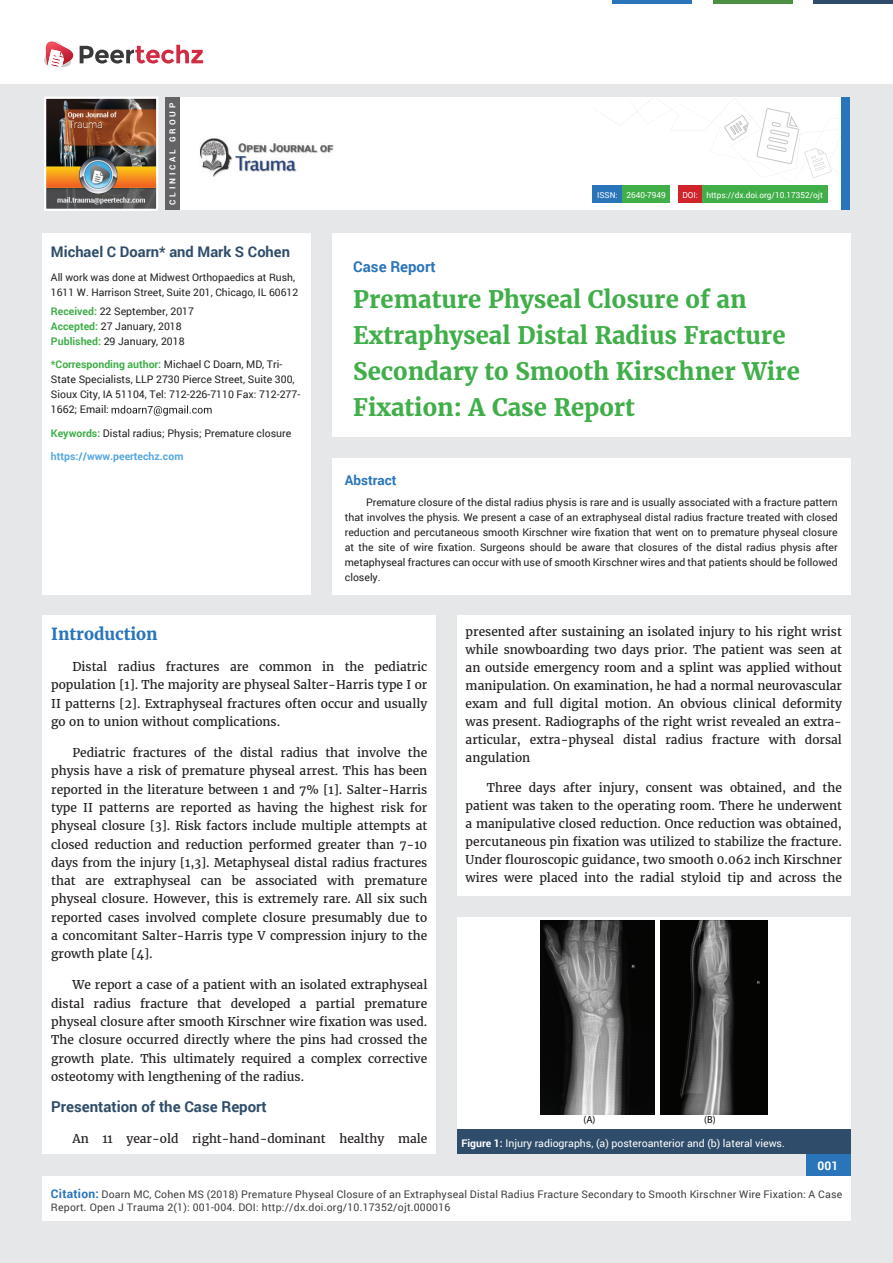
<style>
.page{position:relative;width:893px;height:1263px;background:#e6e7e9}
.page>*{position:absolute;margin:0;border:0;box-sizing:border-box;transform-origin:0 0}
.t1{font:700 23.85px/36px "Merriweather";color:#40ae49}
.t2{font:700 16.5px "Merriweather";color:#2a75ba}
.t3{font:700 15px "Roboto";color:#2f4d6a}
.t4{font:700 15px "Roboto";color:#2a75ba}
.t5{font:700 14.7px "Roboto";color:#2f4d6a}
.t6{font:700 13.5px "Roboto";color:#2a75ba}
.t7{font:12px/18.3px "Merriweather";color:#231f20;text-align:justify}
.t8{font:700 12px "Roboto";color:#fff}
.t9{font:10.5px/15px "Roboto";color:#231f20}
.t10{font:10.5px/13.5px "Roboto";letter-spacing:.02em;color:#3e3e3f}
.t11{font:10.5px "Roboto";color:#fff}
.t12{font:700 10.5px "Roboto";color:#56a7dc}
.t13{font:10.35px/15px "Roboto";color:#231f20}
.t14{font:10.35px "Myriad Pro";color:#040503}
.t15{font:8.25px "Roboto";color:#fff}
.t16{font:700 8.25px "Roboto";letter-spacing:.34em;color:#fff}
.s1{font-weight:700;color:#40ae49}
.s2{font-weight:700}
.s3{font-weight:700;font-size:12px;color:#2a75ba}
</style>
<div class="page">
<div style="left:165px;top:98px;width:684px;height:112px;background:#fff"></div>
<svg style="left:596px;top:100px;width:245px;height:78px"></svg>
<div style="left:841px;top:98px;width:8px;height:112px;background:#2a75ba"></div>
<img style="left:47px;top:100px;width:108px;height:108px">
<div style="left:44px;top:97px;width:114px;height:114px;border:2px solid #fff"></div>
<div style="left:0;top:0;width:893px;height:83px;background:#fff"></div>
<svg style="left:44px;top:41px;width:159px;height:27px"></svg>
<hr style="left:713px;top:0;width:79px;height:3px;background:#4b9041">
<hr style="left:612px;top:0;width:80px;height:3px;background:#2a75ba">
<hr style="left:813px;top:0;width:80px;height:3px;background:#2f4d6a">
<div style="left:806px;top:1154px;width:44px;height:51px;background:#2a75ba"></div>
<div style="left:42px;top:1176px;width:809px;height:44px;background:#fff"></div>
<img style="left:200px;top:138px;width:134px;height:39px">
<div style="left:165px;top:98px;width:15px;height:112px;background:#636366"></div>
<div style="left:702px;top:186px;width:125px;height:17px;background:#40ae49"></div>
<div style="left:678px;top:186px;width:24px;height:17px;background:#d1232a"></div>
<div style="left:622px;top:186px;width:48px;height:17px;background:#40ae49"></div>
<div style="left:593px;top:185px;width:29px;height:18px;background:#2a75ba"></div>
<div style="left:332px;top:458px;width:518px;height:136px;background:#fff"></div>
<div style="left:332px;top:233px;width:518px;height:204px;background:#fff"></div>
<div style="left:42px;top:233px;width:269px;height:361px;background:#fff"></div>
<svg style="left:112px;top:405px;width:100px;height:11px"></svg>
<div style="left:43px;top:615px;width:393px;height:539px;background:#fff"></div>
<div style="left:457px;top:615px;width:393px;height:280px;background:#fff"></div>
<div style="left:457px;top:917px;width:393px;height:213px;background:#fff"></div>
<div style="left:457px;top:1130px;width:393px;height:24px;background:#2f4d6a"></div>
<img style="left:540px;top:921px;width:115px;height:194px">
<img style="left:660px;top:921px;width:107px;height:194px">
<p class="t16" style="left:167px;top:205px;width:103px;rotate:-90deg">CLINICAL GROUP</p>
<p class="t5" style="left:51px;top:242px;width:240px">Michael C Doarn* and Mark S Cohen</p>
<p class="t13" style="left:51px;top:269px;width:249px">All work was done at Midwest Orthopaedics at Rush,<br>1611 W. Harrison Street, Suite 201, Chicago, IL 60612</p>
<p class="t9" style="left:51px;top:303px;width:145px"><span class="s1">Received:</span> 22 September, 2017<br><span class="s1">Accepted:</span> 27 January, 2018<br><span class="s1">Published:</span> 29 January, 2018</p>
<p class="t9" style="left:51px;top:357px;width:251px"><span class="s1">*Corresponding author:</span> Michael C Doarn, MD, Tri-State Specialists, LLP 2730 Pierce Street, Suite 300, Sioux City, IA 51104, Tel: 712-226-7110 Fax: 712-277- 1662; Email:</p>
<p class="t9" style="left:51px;top:425px;width:242px"><span class="s1">Keywords:</span> Distal radius; Physis; Premature closure</p>
<p class="t12" style="left:51px;top:449px;width:134px">https://www.peertechz.com</p>
<p class="t15" style="left:597px;top:189px;width:70px">ISSN: 2640-7949</p>
<p class="t15" style="left:682px;top:189px;width:142px">DOI: https://dx.doi.org/10.17352/ojt</p>
<p class="t4" style="left:353px;top:256px;width:84px">Case Report</p>
<h1 class="t1" style="left:353px;top:281px;width:448px">Premature Physeal Closure of an<br>Extraphyseal Distal Radius Fracture<br>Secondary to Smooth Kirschner Wire<br>Fixation: A Case Report</h1>
<p class="t6" style="left:345px;top:471px;width:53px">Abstract</p>
<p class="t9" style="left:345px;top:495px;width:494px;text-align:justify;text-indent:21px">Premature closure of the distal radius physis is rare and is usually associated with a fracture pattern that involves the physis. We present a case of an extraphyseal distal radius fracture treated with closed reduction and percutaneous smooth Kirschner wire fixation that went on to premature physeal closure at the site of wire fixation. Surgeons should be aware that closures of the distal radius physis after metaphyseal fractures can occur with use of smooth Kirschner wires and that patients should be followed closely.</p>
<h2 class="t2" style="left:51px;top:624px;width:108px">Introduction</h2>
<p class="t7" style="left:51px;top:658px;width:378px;text-indent:21px">Distal radius fractures are common in the pediatric population [1]. The majority are physeal Salter-Harris type I or II patterns [2]. Extraphyseal fractures often occur and usually go on to union without complications.</p>
<p class="t7" style="left:51px;top:744px;width:378px;text-indent:21px">Pediatric fractures of the distal radius that involve the physis have a risk of premature physeal arrest. This has been reported in the literature between 1 and 7% [1]. Salter-Harris type II patterns are reported as having the highest risk for physeal closure [3]. Risk factors include multiple attempts at closed reduction and reduction performed greater than 7-10 days from the injury [1,3]. Metaphyseal distal radius fractures that are extraphyseal can be associated with premature physeal closure. However, this is extremely rare. All six such reported cases involved complete closure presumably due to a concomitant Salter-Harris type V compression injury to the growth plate [4].</p>
<p class="t7" style="left:51px;top:976px;width:378px;text-indent:21px">We report a case of a patient with an isolated extraphyseal distal radius fracture that developed a partial premature physeal closure after smooth Kirschner wire fixation was used.<br>The closure occurred directly where the pins had crossed the growth plate. This ultimately required a complex corrective osteotomy with lengthening of the radius.</p>
<p class="t3" style="left:51px;top:1096px;width:217px">Presentation of the Case Report</p>
<p class="t7" style="left:72px;top:1130px;width:356px">An 11 year-old right-hand-dominant healthy male</p>
<p class="t7" style="left:466px;top:622px;width:378px">presented after sustaining an isolated injury to his right wrist while snowboarding two days prior. The patient was seen at an outside emergency room and a splint was applied without manipulation. On examination, he had a normal neurovascular exam and full digital motion. An obvious clinical deformity was present. Radiographs of the right wrist revealed an extra&shy;articular, extra-physeal distal radius fracture with dorsal</p>
<p class="t7" style="left:466px;top:779px;width:378px;text-indent:21px">Three days after injury, consent was obtained, and the patient was taken to the operating room. There he underwent a manipulative closed reduction. Once reduction was obtained, percutaneous pin fixation was utilized to stabilize the fracture.<br>Under flouroscopic guidance, two smooth 0.062 inch Kirschner wires were placed into the radial styloid tip and across the</p>
<p class="t14" style="left:583px;top:1113px;width:13px">(A)</p>
<p class="t14" style="left:704px;top:1113px;width:13px">(B)</p>
<p class="t11" style="left:461px;top:1136px;width:325px"><span class="s2">Figure 1:</span> Injury radiographs, (a) posteroanterior and (b) lateral views.</p>
<p class="t8" style="left:817px;top:1158px;width:22px">001</p>
<p class="t10" style="left:51px;top:1187px;width:793px"><span class="s3">Citation:</span> Doarn MC, Cohen MS (2018) Premature Physeal Closure of an Extraphyseal Distal Radius Fracture Secondary to Smooth Kirschner Wire Fixation: A Case<br>Report. Open J Trauma 2(1): 001-004. DOI: http://dx.doi.org/10.17352/ojt.000016</p>
</div>
